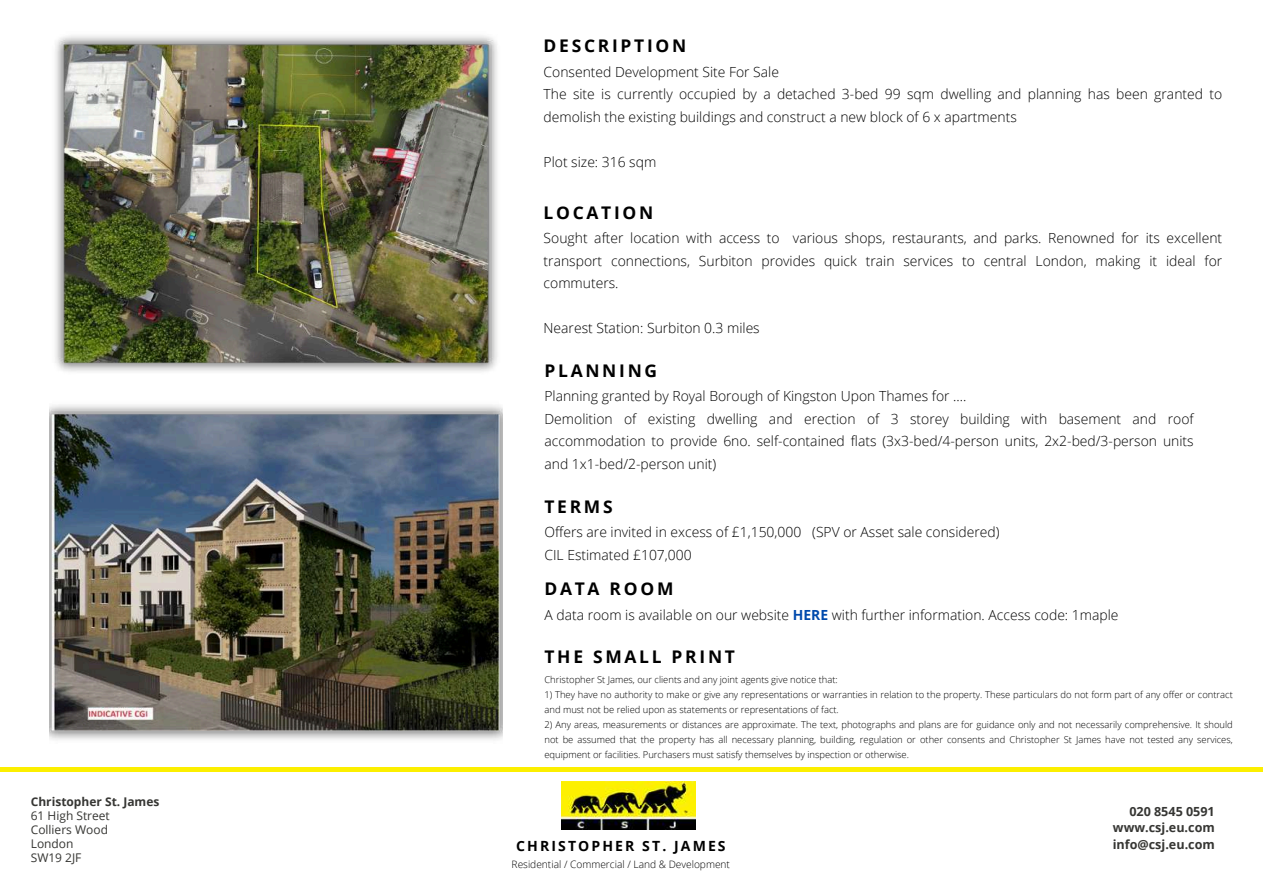
<style>
.page{position:relative;width:1263px;height:894px;background:#fff}
.page>*{position:absolute;margin:0;border:0;box-sizing:border-box;transform-origin:0 0}
.t1{font:700 17.4px "Open Sans";letter-spacing:.155em;color:#000}
.t2{font:700 14.1px "Open Sans";letter-spacing:.15em;color:#000}
.t3{font:300 13.95px/22.5px "Open Sans";color:#000}
.t4{font:700 12.6px/16.8px "Open Sans";color:#363633;text-align:right}
.t5{font:12px/14px "Open Sans";color:#363633}
.t6{font:700 12px "Open Sans";color:#363633}
.t7{font:300 10.2px "Open Sans";color:#000}
.t8{font:300 9.45px/14.9px "Open Sans";color:#000}
.s1{font-weight:700;color:#004aad}
</style>
<div class="page">
<img style="left:561px;top:781px;width:134px;height:47px">
<hr style="left:0;top:767px;width:1263px;height:4px;background:#fcef00">
<img style="left:49px;top:405px;width:454px;height:335px">
<img style="left:55px;top:35px;width:443px;height:337px">
<p class="t1" style="left:544px;top:34px;width:144px">DESCRIPTION</p>
<p class="t3" style="left:544px;top:60px;width:680px">Consented Development Site For Sale<br>The site is currently occupied by a detached 3-bed 99 sqm dwelling and planning has been granted to demolish the existing buildings and construct a new block of 6 x apartments</p>
<p class="t3" style="left:544px;top:150px;width:114px">Plot size: 316 sqm</p>
<p class="t1" style="left:544px;top:200px;width:111px">LOCATION</p>
<p class="t3" style="left:544px;top:226px;width:680px;text-align:justify">Sought after location with access to various shops, restaurants, and parks. Renowned for its excellent transport connections, Surbiton provides quick train services to central London, making it ideal for commuters.</p>
<p class="t3" style="left:544px;top:316px;width:218px">Nearest Station: Surbiton 0.3 miles</p>
<p class="t1" style="left:544px;top:358px;width:114px">PLANNING</p>
<p class="t3" style="left:544px;top:384px;width:651px">Planning granted by Royal Borough of Kingston Upon Thames for ....<br>Demolition of existing dwelling and erection of 3 storey building with basement and roof accommodation to provide 6no. self-contained flats (3x3-bed/4-person units, 2x2-bed/3-person units and 1x1-bed/2-person unit)</p>
<p class="t1" style="left:544px;top:494px;width:70px">TERMS</p>
<p class="t3" style="left:544px;top:520px;width:457px">Offers are invited in excess of £1,150,000 (SPV or Asset sale considered)<br>CIL Estimated £107,000</p>
<p class="t1" style="left:544px;top:576px;width:130px">DATA ROOM</p>
<p class="t3" style="left:544px;top:603px;width:576px">A data room is available on our website <span class="s1">HERE</span> with further information. Access code: 1maple</p>
<p class="t1" style="left:544px;top:643px;width:192px">THE SMALL PRINT</p>
<p class="t8" style="left:544px;top:672px;width:295px">Christopher St James, our clients and any joint agents give notice that:</p>
<p class="t8" style="left:544px;top:686px;width:690px">1) They have no authority to make or give any representations or warranties in relation to the property. These particulars do not form part of any offer or contract and must not be relied upon as statements or representations of fact.</p>
<p class="t8" style="left:544px;top:716px;width:690px;text-align:justify">2) Any areas, measurements or distances are approximate. The text, photographs and plans are for guidance only and not necessarily comprehensive. It should not be assumed that the property has all necessary planning, building, regulation or other consents and Christopher St James have not tested any services, equipment or facilities. Purchasers must satisfy themselves by inspection or otherwise.</p>
<p class="t6" style="left:31px;top:792px;width:130px">Christopher St. James</p>
<p class="t5" style="left:31px;top:807px;width:81px">61 High Street<br>Colliers Wood<br>London<br>SW19 2JF</p>
<p class="t4" style="left:1113px;top:802px;width:103px">020 8545 0591 www.csj.eu.com</p>
<p class="t2" style="left:516px;top:835px;width:211px">CHRISTOPHER ST. JAMES</p>
<p class="t4" style="left:1113px;top:835px;width:104px">info@csj.eu.com</p>
<p class="t7" style="left:512px;top:856px;width:220px">Residential / Commercial / Land &amp; Development</p>
</div>
